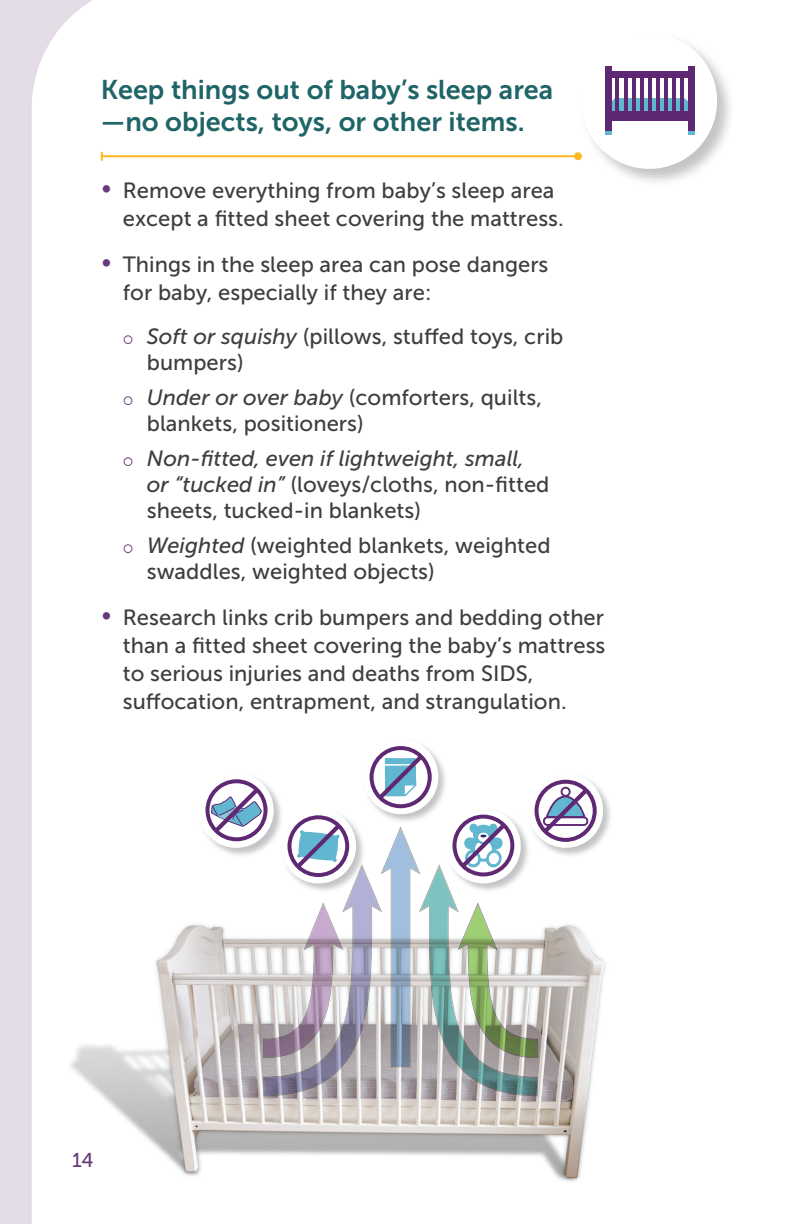
<style>
.page{position:relative;width:792px;height:1224px;background:#e4dde8}
.page>*{position:absolute;margin:0;border:0;box-sizing:border-box;transform-origin:0 0}
.t1{font:27px/32.4px "Museo Sans 700";color:#1f6466}
.t2{font:22px/28px "Museo Sans 500";color:#3e3e3f}
.t3{font:20px "Museo Sans 500";color:#683a7c}
.s1{font-style:italic}
</style>
<div class="page">
<div style="left:32px;top:0;width:760px;height:1224px;background:#fff"></div>
<hr style="left:102px;top:155px;width:476px;height:2px;background:#fcb825">
<svg style="left:101px;top:152px;width:2px;height:9px"></svg>
<div style="left:579px;top:31px;width:157px;height:157px;background:#54565a;opacity:.35"></div>
<svg style="left:574px;top:26px;width:150px;height:150px;background:#dfd9e5"></svg>
<hr style="left:616px;top:76px;width:3px;height:37px;background:#5e2873">
<hr style="left:624px;top:76px;width:3px;height:37px;background:#5e2873">
<img style="left:66px;top:892px;width:559px;height:301px">
<div style="left:527px;top:772px;width:86px;height:86px;background:#54565a;opacity:.35"></div>
<svg style="left:195px;top:735px;width:412px;height:361px;background:#d1d3d7"></svg>
<svg style="left:103px;top:185px;width:7px;height:7px"></svg>
<svg style="left:103px;top:259px;width:7px;height:7px"></svg>
<svg style="left:124px;top:335px;width:8px;height:9px"></svg>
<svg style="left:124px;top:396px;width:8px;height:9px"></svg>
<svg style="left:124px;top:457px;width:8px;height:9px"></svg>
<svg style="left:124px;top:544px;width:8px;height:9px"></svg>
<svg style="left:103px;top:612px;width:7px;height:7px"></svg>
<h3 class="t1" style="left:101px;top:73px;width:454px">Keep things out of baby’s sleep area —no objects, toys, or other items.</h3>
<p class="t2" style="left:123px;top:176px;width:442px">Remove everything from baby’s sleep area except a fitted sheet covering the mattress.</p>
<p class="t2" style="left:123px;top:250px;width:427px">Things in the sleep area can pose dangers for baby, especially if they are:</p>
<p class="t2" style="left:147px;top:323px;width:418px;line-height:26px"><span class="s1">Soft or squishy</span> (pillows, stuffed toys, crib bumpers)</p>
<p class="t2" style="left:147px;top:384px;width:397px;line-height:26px"><span class="s1">Under or over baby</span> (comforters, quilts, blankets, positioners)</p>
<p class="t2" style="left:147px;top:445px;width:404px;line-height:26px"><span class="s1">Non-fitted, even if lightweight, small, or “tucked in”</span> (loveys/cloths, non-fitted sheets, tucked-in blankets)</p>
<p class="t2" style="left:147px;top:532px;width:405px;line-height:26px"><span class="s1">Weighted</span> (weighted blankets, weighted swaddles, weighted objects)</p>
<p class="t2" style="left:123px;top:603px;width:484px">Research links crib bumpers and bedding other than a fitted sheet covering the baby’s mattress to serious injuries and deaths from SIDS, suffocation, entrapment, and strangulation.</p>
<p class="t3" style="left:72px;top:1149px;width:23px">14</p>
</div>
